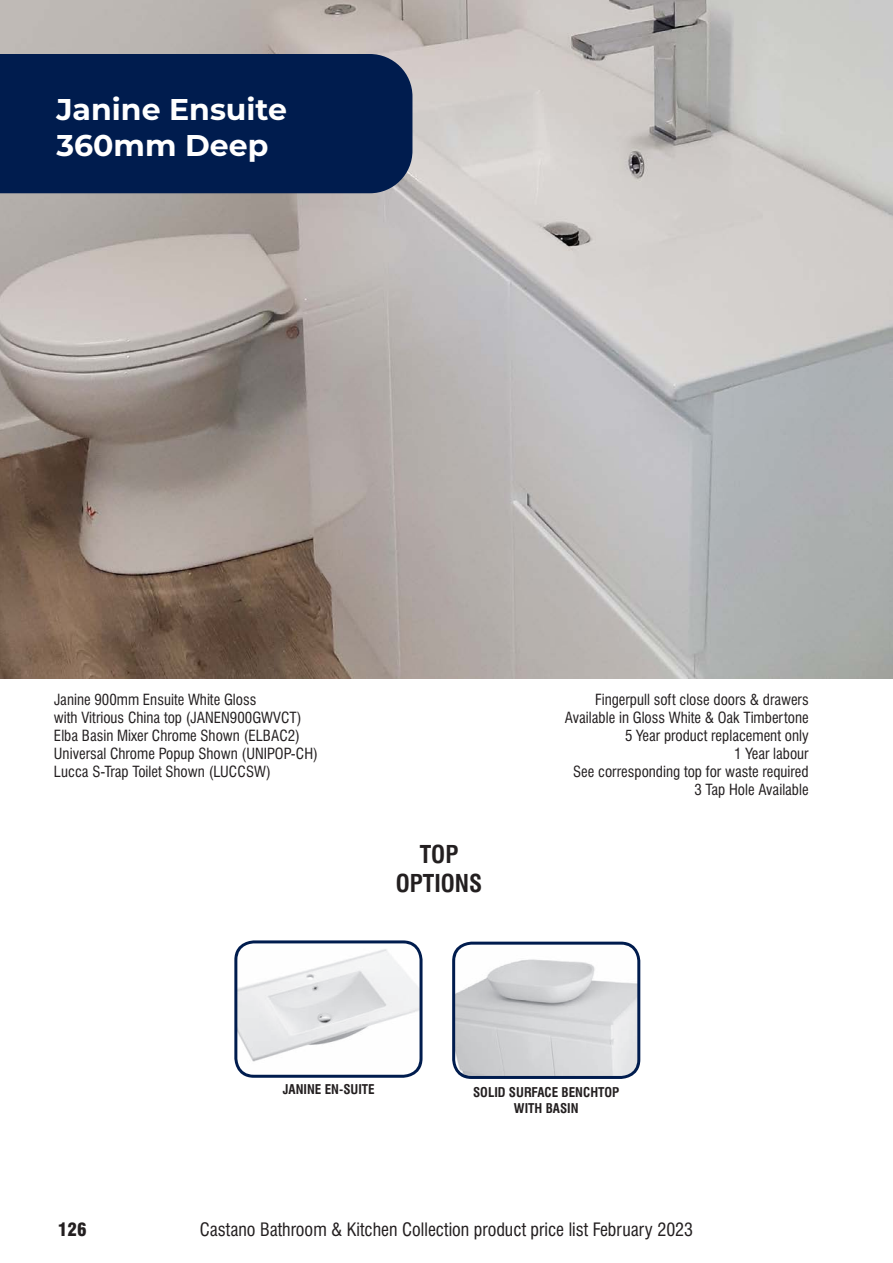
<style>
.page{position:relative;width:893px;height:1263px;background:#fff}
.page>*{position:absolute;margin:0;border:0;box-sizing:border-box;transform-origin:0 0}
.t1{font:700 30px/36px "Montserrat";color:#fff}
.t2{font:700 condensed 24px "Swiss 721 BT";color:#231f20}
.t3{font:condensed 18px "Swiss 721 BT";color:#231f20}
.t4{font:900 condensed 18px "Swiss 721 BT";color:#231f20}
.t5{font:condensed 15px/18px "Swiss 721 BT";color:#231f20;text-align:right}
.t6{font:700 condensed 13.2px/15.8px "Swiss 721 BT";color:#231f20;text-align:center}
</style>
<div class="page">
<img style="left:0;top:0;width:893px;height:678px">
<svg style="left:452px;top:942px;width:188px;height:137px"></svg>
<div style="left:0;top:54px;width:412px;height:139px;background:#001c4e"></div>
<svg style="left:234px;top:940px;width:189px;height:138px"></svg>
<p class="t1" style="left:56px;top:90px;width:232px">Janine Ensuite<br>360mm Deep</p>
<p class="t5" style="left:54px;top:691px;width:249px;text-align:left">Janine 900mm Ensuite White Gloss<br>with Vitrious China top (JANEN900GWVCT)</p>
<p class="t5" style="left:54px;top:727px;width:248px">Elba Basin Mixer Chrome Shown (ELBAC2)</p>
<p class="t5" style="left:54px;top:745px;width:265px">Universal Chrome Popup Shown (UNIPOP-CH)</p>
<p class="t5" style="left:54px;top:763px;width:218px">Lucca S-Trap Toilet Shown (LUCCSW)</p>
<p class="t2" style="left:420px;top:840px;width:40px">TOP</p>
<p class="t2" style="left:396px;top:869px;width:88px">OPTIONS</p>
<p class="t5" style="left:595px;top:691px;width:215px">Fingerpull soft close doors &amp; drawers</p>
<p class="t5" style="left:565px;top:709px;width:245px">Available in Gloss White &amp; Oak Timbertone</p>
<p class="t5" style="left:625px;top:727px;width:185px">5 Year product replacement only</p>
<p class="t5" style="left:573px;top:745px;width:237px">1 Year labour<br>See corresponding top for waste required</p>
<p class="t5" style="left:694px;top:781px;width:116px">3 Tap Hole Available</p>
<p class="t6" style="left:283px;top:1081px;width:94px">JANINE EN-SUITE</p>
<p class="t6" style="left:473px;top:1084px;width:148px">SOLID SURFACE BENCHTOP<br>WITH BASIN</p>
<p class="t4" style="left:58px;top:1219px;width:30px">126</p>
<p class="t3" style="left:200px;top:1219px;width:495px">Castano Bathroom &amp; Kitchen Collection product price list February 2023</p>
</div>
